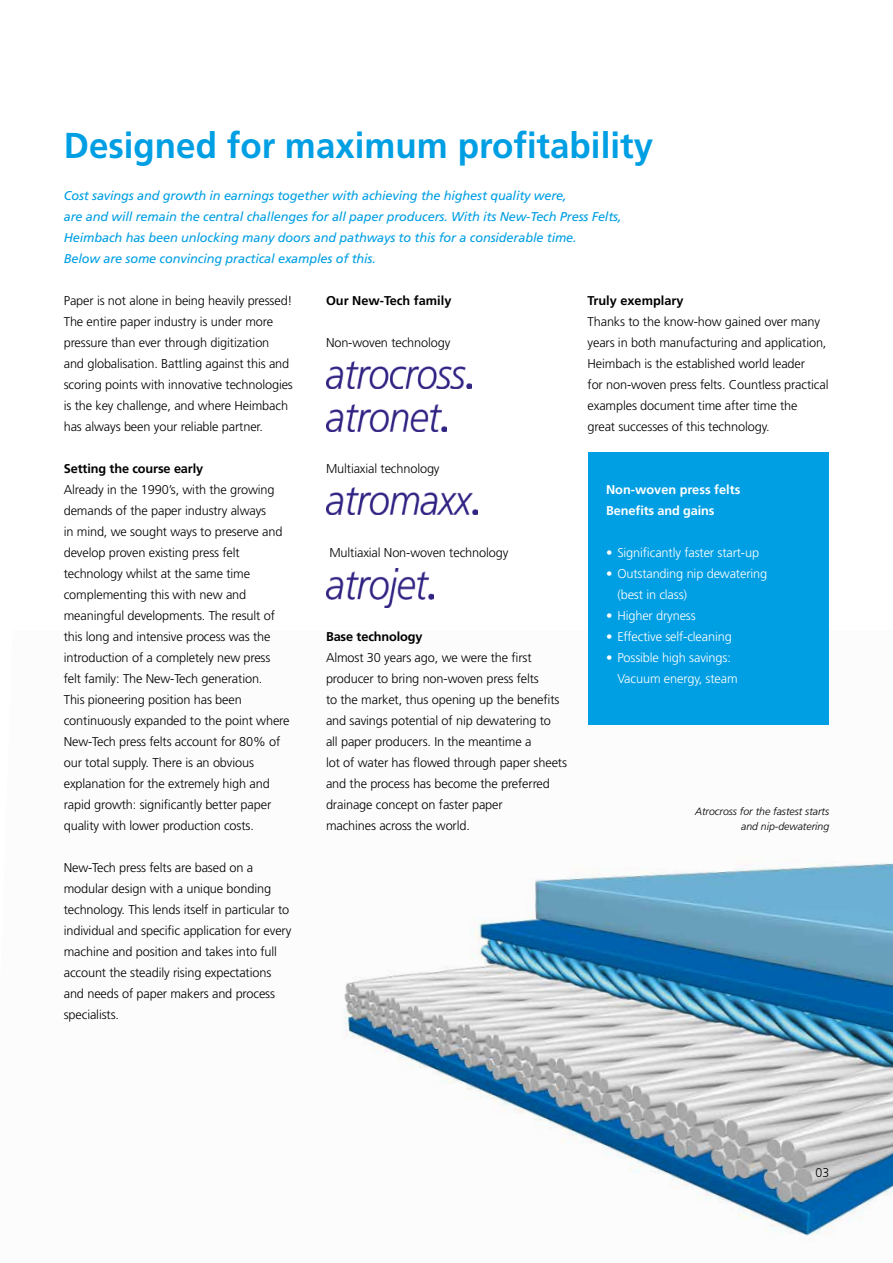
<style>
.page{position:relative;width:893px;height:1263px;background:#fff}
.page>*{position:absolute;margin:0;border:0;box-sizing:border-box;transform-origin:0 0}
.t1{font:700 36px "Frutiger";color:#009fe3}
.t2{font:300 12.75px/21px "Frutiger";letter-spacing:-.01em;color:#000}
.t3{font:italic 12.75px/21px "Frutiger";letter-spacing:-.01em;color:#009fe3}
.t4{font:300 12.75px/21px "Frutiger";letter-spacing:-.01em;color:#fff}
.t5{font:700 12.75px "Frutiger";letter-spacing:-.01em;color:#000}
.t6{font:700 12.75px/21px "Frutiger";color:#fff}
.t7{font:italic 300 10.5px/15px "Frutiger";color:#000;text-align:right}
</style>
<div class="page">
<img style="left:344px;top:862px;width:549px;height:378px">
<img style="left:326px;top:361px;width:146px;height:27px">
<img style="left:326px;top:404px;width:120px;height:27px">
<img style="left:326px;top:569px;width:108px;height:39px">
<img style="left:326px;top:487px;width:151px;height:27px">
<div style="left:588px;top:452px;width:241px;height:273px;background:#009fe3"></div>
<h1 class="t1" style="left:64px;top:124px;width:591px">Designed for maximum profitability</h1>
<p class="t3" style="left:64px;top:185px;width:559px">Cost savings and growth in earnings together with achieving the highest quality were,<br>are and will remain the central challenges for all paper producers. With its New-Tech Press Felts, Heimbach has been unlocking many doors and pathways to this for a considerable time.<br>Below are some convincing practical examples of this.</p>
<p class="t5" style="left:588px;top:293px;width:97px">Truly exemplary</p>
<p class="t2" style="left:588px;top:311px;width:242px">Thanks to the know-how gained over many years in both manufacturing and application, Heimbach is the established world leader<br>for non-woven press felts. Countless practical examples document time after time the<br>great successes of this technology.</p>
<p class="t5" style="left:326px;top:293px;width:127px">Our New-Tech family</p>
<p class="t2" style="left:326px;top:332px;width:126px">Non-woven technology</p>
<p class="t2" style="left:64px;top:290px;width:231px">Paper is not alone in being heavily pressed!<br>The entire paper industry is under more pressure than ever through digitization<br>and globalisation. Battling against this and scoring points with innovative technologies is the key challenge, and where Heimbach has always been your reliable partner.</p>
<p class="t5" style="left:64px;top:461px;width:141px">Setting the course early</p>
<p class="t2" style="left:64px;top:479px;width:227px">Already in the 1990’s, with the growing demands of the paper industry always<br>in mind, we sought ways to preserve and develop proven existing press felt technology whilst at the same time complementing this with new and meaningful developments. The result of this long and intensive process was the introduction of a completely new press felt family: The New-Tech generation.<br>This pioneering position has been continuously expanded to the point where New-Tech press felts account for 80% of our total supply. There is an obvious explanation for the extremely high and rapid growth: significantly better paper quality with lower production costs.</p>
<p class="t2" style="left:64px;top:857px;width:229px">New-Tech press felts are based on a modular design with a unique bonding technology. This lends itself in particular to individual and specific application for every machine and position and takes into full account the steadily rising expectations and needs of paper makers and process specialists.</p>
<p class="t2" style="left:326px;top:458px;width:115px">Multiaxial technology</p>
<p class="t6" style="left:606px;top:479px;width:136px">Non-woven press felts<br>Benefits and gains</p>
<p class="t4" style="left:606px;top:542px;width:155px">• Significantly faster start-up</p>
<p class="t4" style="left:617px;top:563px;width:151px;text-indent:-11px">• Outstanding nip dewatering (best in class)</p>
<p class="t4" style="left:606px;top:605px;width:91px">• Higher dryness</p>
<p class="t4" style="left:606px;top:626px;width:127px">• Effective self-cleaning</p>
<p class="t4" style="left:617px;top:647px;width:122px;text-indent:-11px">• Possible high savings:<br>Vacuum energy, steam</p>
<p class="t2" style="left:329px;top:542px;width:180px">Multiaxial Non-woven technology</p>
<p class="t5" style="left:326px;top:629px;width:98px">Base technology</p>
<p class="t2" style="left:326px;top:647px;width:242px">Almost 30 years ago, we were the first producer to bring non-woven press felts<br>to the market, thus opening up the benefits and savings potential of nip dewatering to<br>all paper producers. In the meantime a<br>lot of water has flowed through paper sheets and the process has become the preferred drainage concept on faster paper<br>machines across the world.</p>
<p class="t7" style="left:695px;top:804px;width:136px">Atrocross for the fastest starts and nip-dewatering</p>
<p class="t2" style="left:816px;top:1162px;width:15px">03</p>
</div>
